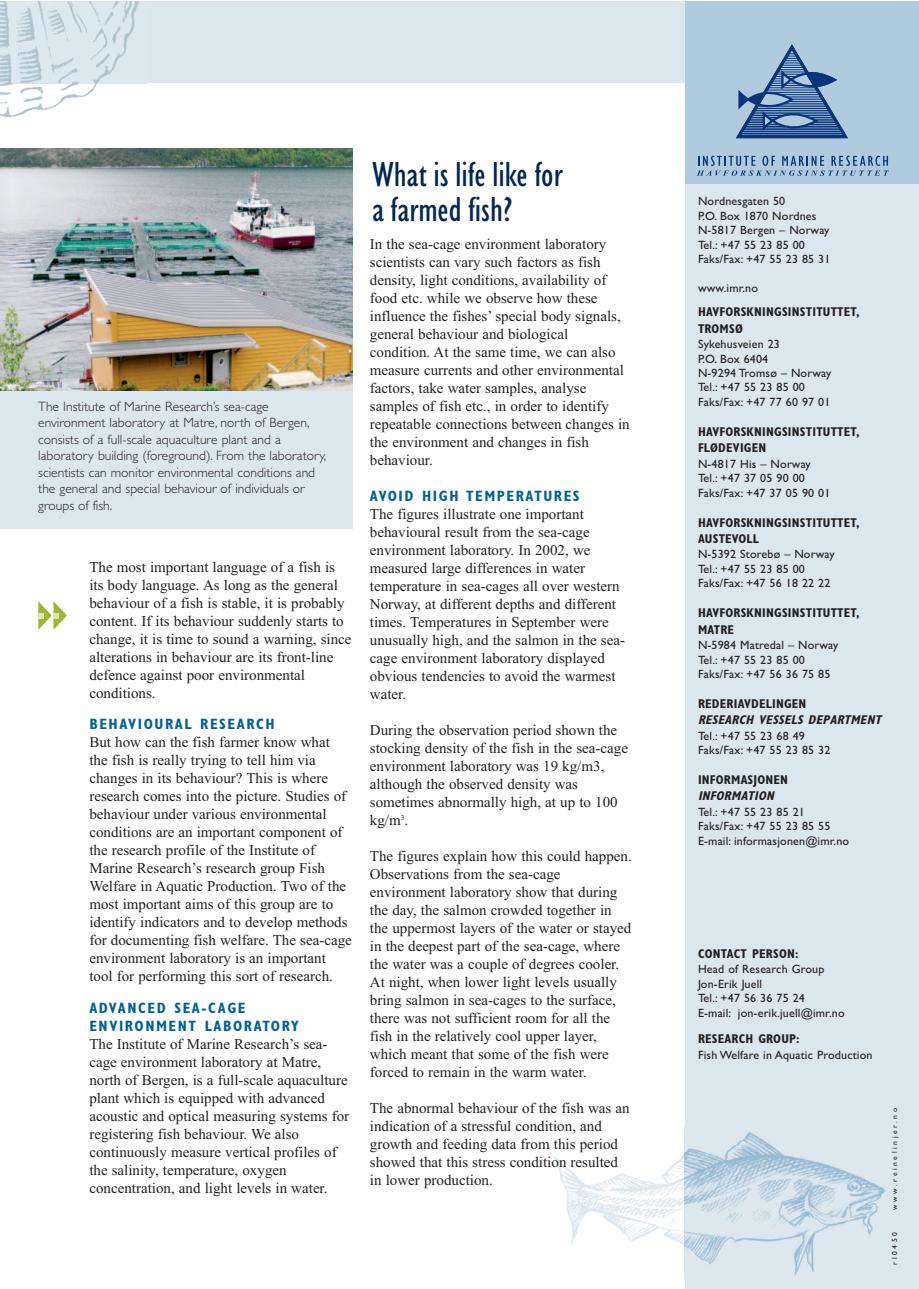
<style>
.page{position:relative;width:919px;height:1289px;background:#fff}
.page>*{position:absolute;margin:0;border:0;box-sizing:border-box;transform-origin:0 0}
.t1{font:condensed 36px/34.5px "Gill Sans";color:#002756}
.t2{font:15px/18px "Times New Roman";color:#231f20}
.t3{font:700 condensed 15px/18px "Gill Sans";letter-spacing:.105em;color:#006295}
.t4{font:300 13.5px/16.5px "Gill Sans";color:#231f20}
.t5{font:700 condensed 12.75px/16.2px "Gill Sans";letter-spacing:.015em;color:#231f20}
.t6{font:italic 700 condensed 12.75px "Gill Sans";letter-spacing:.015em;color:#231f20}
.t7{font:12px/14.4px "Gill Sans";letter-spacing:.015em;color:#231f20}
.t8{font:7.5px "Gill Sans";letter-spacing:.35em;color:#231f20}
</style>
<div class="page">
<img style="left:554px;top:1126px;width:131px;height:151px">
<img style="left:0;top:83px;width:147px;height:35px">
<div style="left:0;top:1px;width:904px;height:82px;background:#dae7ee"></div>
<img style="left:0;top:1px;width:139px;height:82px">
<div style="left:685px;top:184px;width:233px;height:1104px;background:#dae7ee"></div>
<img style="left:685px;top:1132px;width:200px;height:143px">
<div style="left:685px;top:1px;width:233px;height:183px;background:#b1cbde"></div>
<svg style="left:38px;top:601px;width:29px;height:29px"></svg>
<div style="left:0;top:383px;width:352px;height:145px;background:#dae7ee"></div>
<img style="left:0;top:148px;width:352px;height:242px">
<svg style="left:736px;top:44px;width:112px;height:95px"></svg>
<svg style="left:697px;top:156px;width:191px;height:20px"></svg>
<p class="t4" style="left:38px;top:399px;width:289px">The Institute of Marine Research’s sea-cage environment laboratory at Matre, north of Bergen, consists of a full-scale aquaculture plant and a laboratory building (foreground). From the laboratory, scientists can monitor environmental conditions and the general and special behaviour of individuals or groups of fish.</p>
<p class="t2" style="left:89px;top:559px;width:264px">The most important language of a fish is its body language. As long as the general behaviour of a fish is stable, it is probably content. If its behaviour suddenly starts to change, it is time to sound a warning, since alterations in behaviour are its front-line defence against poor environmental conditions.</p>
<p class="t3" style="left:89px;top:716px;width:187px">BEHAVIOURAL RESEARCH</p>
<p class="t2" style="left:89px;top:734px;width:264px">But how can the fish farmer know what the fish is really trying to tell him via changes in its behaviour? This is where research comes into the picture. Studies of behaviour under various environmental conditions are an important component of the research profile of the Institute of Marine Research’s research group Fish Welfare in Aquatic Production. Two of the most important aims of this group are to identify indicators and to develop methods for documenting fish welfare. The sea-cage environment laboratory is an important tool for performing this sort of research.</p>
<p class="t3" style="left:89px;top:1000px;width:211px">ADVANCED SEA-CAGE<br>ENVIRONMENT LABORATORY</p>
<p class="t2" style="left:89px;top:1036px;width:261px">The Institute of Marine Research’s sea&shy;cage environment laboratory at Matre, north of Bergen, is a full-scale aquaculture plant which is equipped with advanced acoustic and optical measuring systems for registering fish behaviour. We also continuously measure vertical profiles of the salinity, temperature, oxygen concentration, and light levels in water.</p>
<h1 class="t1" style="left:372px;top:161px;width:192px">What is life like for a farmed fish?</h1>
<p class="t2" style="left:370px;top:236px;width:261px">In the sea-cage environment laboratory scientists can vary such factors as fish density, light conditions, availability of food etc. while we observe how these influence the fishes’ special body signals, general behaviour and biological condition. At the same time, we can also measure currents and other environmental factors, take water samples, analyse samples of fish etc., in order to identify repeatable connections between changes in the environment and changes in fish behaviour.</p>
<p class="t3" style="left:370px;top:488px;width:211px">AVOID HIGH TEMPERATURES</p>
<p class="t2" style="left:370px;top:506px;width:257px">The figures illustrate one important behavioural result from the sea-cage environment laboratory. In 2002, we measured large differences in water temperature in sea-cages all over western Norway, at different depths and different times. Temperatures in September were unusually high, and the salmon in the sea&shy;cage environment laboratory displayed obvious tendencies to avoid the warmest water.</p>
<p class="t2" style="left:370px;top:722px;width:259px">During the observation period shown the stocking density of the fish in the sea-cage environment laboratory was 19 kg/m3, although the observed density was sometimes abnormally high, at up to 100 kg/m<sup>3</sup>.</p>
<p class="t2" style="left:370px;top:848px;width:263px">The figures explain how this could happen.<br>Observations from the sea-cage environment laboratory show that during the day, the salmon crowded together in the uppermost layers of the water or stayed in the deepest part of the sea-cage, where the water was a couple of degrees cooler.<br>At night, when lower light levels usually bring salmon in sea-cages to the surface, there was not sufficient room for all the fish in the relatively cool upper layer, which meant that some of the fish were forced to remain in the warm water.</p>
<p class="t2" style="left:370px;top:1100px;width:261px">The abnormal behaviour of the fish was an indication of a stressful condition, and growth and feeding data from this period showed that this stress condition resulted in lower production.</p>
<p class="t7" style="left:698px;top:195px;width:134px">Nordnesgaten 50<br>P.O. Box 1870 Nordnes<br>N-5817 Bergen – Norway<br>Tel.: +47 55 23 85 00<br>Faks/Fax: +47 55 23 85 31</p>
<p class="t7" style="left:698px;top:282px;width:62px">www.imr.no</p>
<p class="t5" style="left:698px;top:305px;width:163px">HAVFORSKNINGSINSTITUTTET,<br>TROMSØ</p>
<p class="t7" style="left:698px;top:338px;width:135px">Sykehusveien 23<br>P.O. Box 6404<br>N-9294 Tromsø – Norway<br>Tel.: +47 55 23 85 00<br>Faks/Fax: +47 77 60 97 01</p>
<p class="t5" style="left:698px;top:425px;width:163px">HAVFORSKNINGSINSTITUTTET,<br>FLØDEVIGEN</p>
<p class="t7" style="left:698px;top:458px;width:134px">N-4817 His – Norway<br>Tel.: +47 37 05 90 00<br>Faks/Fax: +47 37 05 90 01</p>
<p class="t5" style="left:698px;top:515px;width:163px">HAVFORSKNINGSINSTITUTTET,<br>AUSTEVOLL</p>
<p class="t7" style="left:698px;top:548px;width:138px">N-5392 Storebø – Norway<br>Tel.: +47 55 23 85 00<br>Faks/Fax: +47 56 18 22 22</p>
<p class="t5" style="left:698px;top:606px;width:163px">HAVFORSKNINGSINSTITUTTET,<br>MATRE</p>
<p class="t7" style="left:698px;top:639px;width:142px">N-5984 Matredal – Norway<br>Tel.: +47 55 23 85 00<br>Faks/Fax: +47 56 36 75 85</p>
<p class="t5" style="left:698px;top:697px;width:110px">REDERIAVDELINGEN</p>
<p class="t6" style="left:698px;top:715px;width:187px">RESEARCH VESSELS DEPARTMENT</p>
<p class="t7" style="left:698px;top:730px;width:134px">Tel.: +47 55 23 68 49<br>Faks/Fax: +47 55 23 85 32</p>
<p class="t5" style="left:698px;top:773px;width:92px">INFORMASJONEN</p>
<p class="t6" style="left:698px;top:791px;width:80px">INFORMATION</p>
<p class="t7" style="left:698px;top:806px;width:153px">Tel.: +47 55 23 85 21<br>Faks/Fax: +47 55 23 85 55<br>E-mail: informasjonen@imr.no</p>
<p class="t5" style="left:698px;top:946px;width:102px">CONTACT PERSON:</p>
<p class="t7" style="left:698px;top:963px;width:148px">Head of Research Group<br>Jon-Erik Juell<br>Tel.: +47 56 36 75 24<br>E-mail: jon-erik.juell@imr.no</p>
<p class="t5" style="left:698px;top:1031px;width:103px">RESEARCH GROUP:</p>
<p class="t7" style="left:698px;top:1048px;width:176px">Fish Welfare in Aquatic Production</p>
<p class="t8" style="left:892px;top:1209px;width:103px;rotate:-90deg">www.reinelinjer.no</p>
<p class="t8" style="left:892px;top:1264px;width:34px;rotate:-90deg">rl0450</p>
</div>
